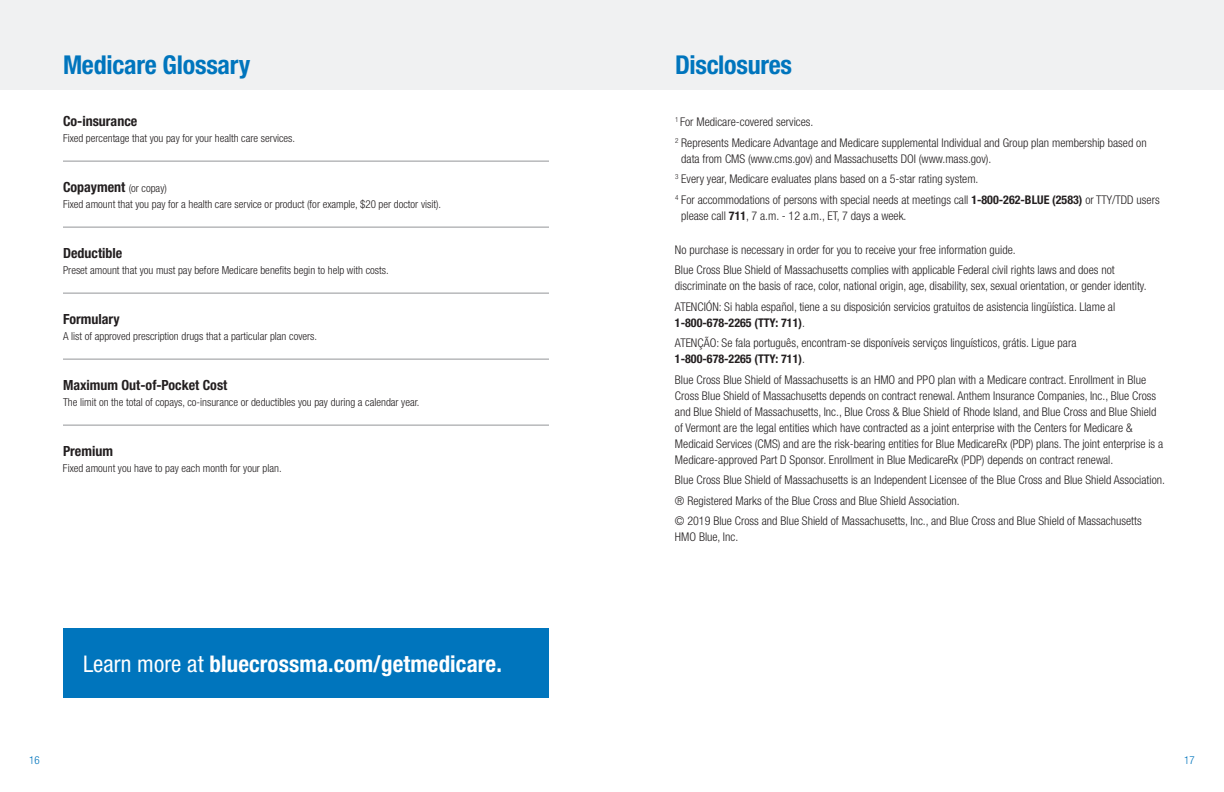
<style>
.page{position:relative;width:1224px;height:792px;background:#fff}
.page>*{position:absolute;margin:0;border:0;box-sizing:border-box;transform-origin:0 0}
.t1{font:700 condensed 26px "Helvetica Neue";letter-spacing:-.01em;color:#0075bd}
.t2{font:700 condensed 23px "Helvetica Neue";letter-spacing:.005em;color:#fff}
.t3{font:700 condensed 14px "Helvetica Neue";color:#231f20}
.t4{font:300 condensed 12px/20.5px "Helvetica Neue";color:#231f20}
.t5{font:300 condensed 11px "Helvetica Neue";color:#231f20}
.t6{font:300 condensed 11px "Helvetica Neue";color:#0075bd}
.s1{font-weight:300;font-size:11px}
.s2{font-weight:400}
.s3{font-weight:700}
</style>
<div class="page">
<div style="left:0;top:0;width:1224px;height:90px;background:#f0f1f2"></div>
<hr style="left:63px;top:161px;width:486px;height:1px;background:#939598">
<hr style="left:63px;top:227px;width:486px;height:1px;background:#939598">
<hr style="left:63px;top:293px;width:486px;height:1px;background:#939598">
<hr style="left:63px;top:359px;width:486px;height:1px;background:#939598">
<hr style="left:63px;top:425px;width:486px;height:1px;background:#939598">
<div style="left:63px;top:628px;width:486px;height:69px;background:#0075bd"></div>
<h1 class="t1" style="left:63px;top:49px;width:189px">Medicare Glossary</h1>
<p class="t3" style="left:63px;top:113px;width:76px">Co-insurance</p>
<p class="t5" style="left:63px;top:132px;width:234px">Fixed percentage that you pay for your health care services.</p>
<p class="t3" style="left:63px;top:179px;width:105px">Copayment <span class="s1">(or copay)</span></p>
<p class="t5" style="left:63px;top:198px;width:380px">Fixed amount that you pay for a health care service or product (for example, $20 per doctor visit).</p>
<p class="t3" style="left:63px;top:245px;width:61px">Deductible</p>
<p class="t5" style="left:63px;top:264px;width:327px">Preset amount that you must pay before Medicare benefits begin to help with costs.</p>
<p class="t3" style="left:63px;top:311px;width:58px">Formulary</p>
<p class="t5" style="left:63px;top:330px;width:256px">A list of approved prescription drugs that a particular plan covers.</p>
<p class="t3" style="left:63px;top:377px;width:166px">Maximum Out-of-Pocket Cost</p>
<p class="t5" style="left:63px;top:396px;width:358px">The limit on the total of copays, co-insurance or deductibles you pay during a calendar year.</p>
<p class="t3" style="left:63px;top:443px;width:51px">Premium</p>
<p class="t5" style="left:63px;top:462px;width:220px">Fixed amount you have to pay each month for your plan.</p>
<h2 class="t2" style="left:83px;top:650px;width:420px"><span class="s2">Learn more at</span> bluecrossma.com/getmedicare.</h2>
<h1 class="t1" style="left:675px;top:49px;width:119px">Disclosures</h1>
<p class="t4" style="left:675px;top:112px;width:473px"><sup>1</sup> For Medicare-covered services.<br><sup>2</sup> Represents Medicare Advantage and Medicare supplemental Individual and Group plan membership based on</p>
<p class="t4" style="left:675px;top:148px;width:486px;text-indent:6px">data from CMS (www.cms.gov) and Massachusetts DOI (www.mass.gov).<br><sup>3</sup> Every year, Medicare evaluates plans based on a 5-star rating system.<br><sup>4</sup> For accommodations of persons with special needs at meetings call <span class="s3">1-800-262-BLUE (2583)</span> or TTY/TDD users</p>
<p class="t4" style="left:681px;top:205px;width:227px">please call <span class="s3">711</span>, 7 a.m. - 12 a.m., ET, 7 days a week.</p>
<p class="t4" style="left:675px;top:239px;width:441px">No purchase is necessary in order for you to receive your free information guide.<br>Blue Cross Blue Shield of Massachusetts complies with applicable Federal civil rights laws and does not</p>
<p class="t4" style="left:675px;top:276px;width:473px">discriminate on the basis of race, color, national origin, age, disability, sex, sexual orientation, or gender identity.<br>ATENCIÓN: Si habla español, tiene a su disposición servicios gratuitos de asistencia lingüística. Llame al</p>
<p class="t4" style="left:675px;top:312px;width:403px"><span class="s3">1-800-678-2265 (TTY: 711)</span>.<br>ATENÇÃO: Se fala português, encontram-se disponíveis serviços linguísticos, grátis. Ligue para</p>
<p class="t4" style="left:675px;top:349px;width:473px"><span class="s3">1-800-678-2265 (TTY: 711)</span>.<br>Blue Cross Blue Shield of Massachusetts is an HMO and PPO plan with a Medicare contract. Enrollment in Blue</p>
<p class="t4" style="left:675px;top:387px;width:490px;line-height:16px">Cross Blue Shield of Massachusetts depends on contract renewal. Anthem Insurance Companies, Inc., Blue Cross and Blue Shield of Massachusetts, Inc., Blue Cross &amp; Blue Shield of Rhode Island, and Blue Cross and Blue Shield of Vermont are the legal entities which have contracted as a joint enterprise with the Centers for Medicare &amp; Medicaid Services (CMS) and are the risk-bearing entities for Blue MedicareRx (PDP) plans. The joint enterprise is a Medicare-approved Part D Sponsor. Enrollment in Blue MedicareRx (PDP) depends on contract renewal.</p>
<p class="t4" style="left:675px;top:470px;width:492px">Blue Cross Blue Shield of Massachusetts is an Independent Licensee of the Blue Cross and Blue Shield Association. ® Registered Marks of the Blue Cross and Blue Shield Association.<br>© 2019 Blue Cross and Blue Shield of Massachusetts, Inc., and Blue Cross and Blue Shield of Massachusetts</p>
<p class="t4" style="left:675px;top:527px;width:65px">HMO Blue, Inc.</p>
<p class="t6" style="left:29px;top:754px;width:12px">16</p>
<p class="t6" style="left:1184px;top:754px;width:12px">17</p>
</div>
